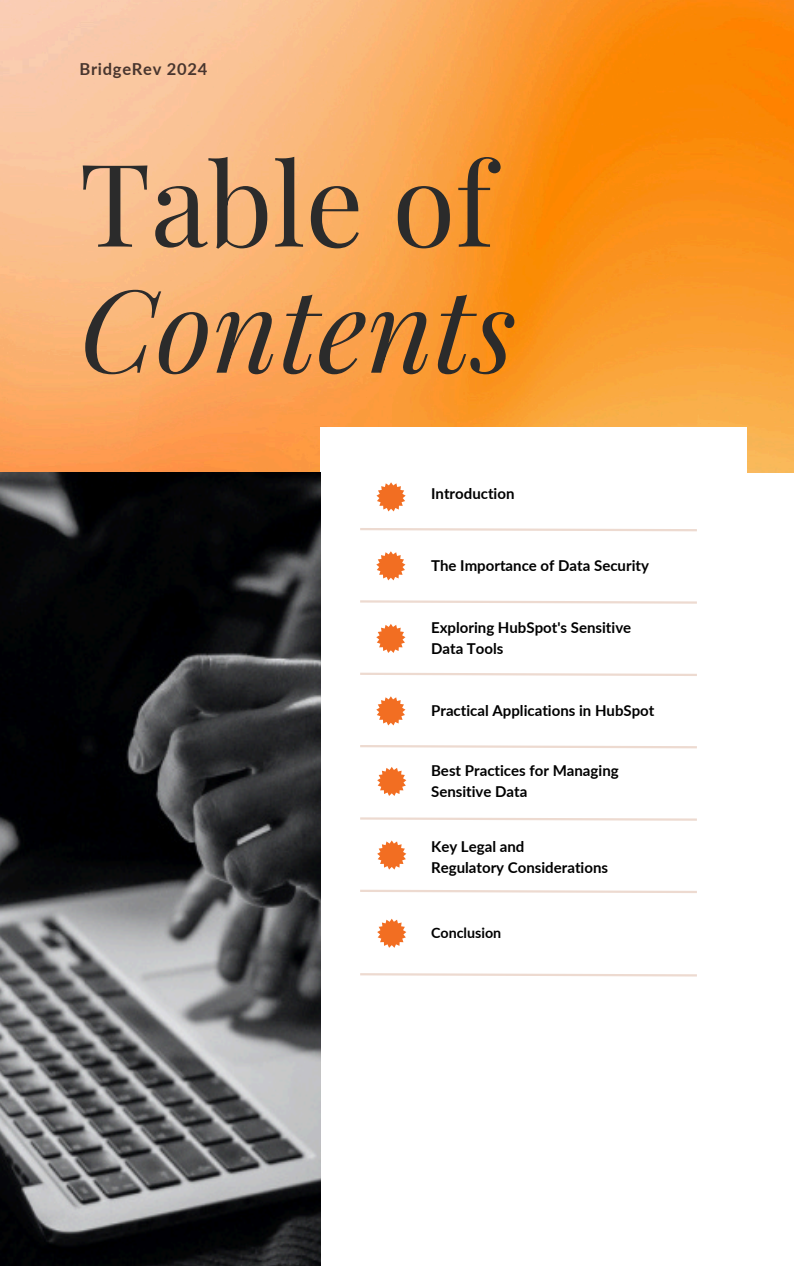
<style>
.page{position:relative;width:794px;height:1266px;background:#fff}
.page>*{position:absolute;margin:0;border:0;box-sizing:border-box;transform-origin:0 0}
.t1{font:italic 114.82px/125.9px "Playfair Display";color:#2b2b2b}
.t2{font:700 16.5px "Lato";letter-spacing:.045em;color:#49362e}
.t3{font:700 15px/20.9px "Lato";color:#000}
.t4{font:700 14.25px "Lato";color:#000}
.s1{font-style:normal}
</style>
<div class="page">
<img style="left:0;top:0;width:793px;height:472px">
<div style="left:320px;top:428px;width:426px;height:837px;background:#fff"></div>
<svg style="left:360px;top:528px;width:337px;height:4px"></svg>
<svg style="left:360px;top:600px;width:337px;height:4px"></svg>
<svg style="left:360px;top:672px;width:337px;height:4px"></svg>
<svg style="left:360px;top:745px;width:337px;height:4px"></svg>
<svg style="left:360px;top:817px;width:337px;height:4px"></svg>
<svg style="left:360px;top:889px;width:337px;height:4px"></svg>
<svg style="left:360px;top:973px;width:337px;height:4px"></svg>
<img style="left:0;top:472px;width:320px;height:793px">
<svg style="left:376px;top:482px;width:29px;height:29px"></svg>
<svg style="left:376px;top:551px;width:29px;height:29px"></svg>
<svg style="left:376px;top:624px;width:29px;height:29px"></svg>
<svg style="left:376px;top:696px;width:29px;height:29px"></svg>
<svg style="left:377px;top:767px;width:29px;height:29px"></svg>
<svg style="left:377px;top:840px;width:29px;height:29px"></svg>
<svg style="left:377px;top:918px;width:29px;height:30px"></svg>
<p class="t2" style="left:79px;top:59px;width:129px">BridgeRev 2024</p>
<p class="t1" style="left:79px;top:136px;width:438px"><span class="s1">Table of<br></span>Contents</p>
<h2 class="t3" style="left:431px;top:482px;width:85px">Introduction</h2>
<h2 class="t3" style="left:431px;top:555px;width:219px">The Importance of Data Security</h2>
<h1 class="t3" style="left:431px;top:617px;width:201px">Exploring HubSpot's Sensitive<br>Data Tools</h1>
<h2 class="t3" style="left:431px;top:699px;width:225px">Practical Applications in HubSpot</h2>
<h2 class="t3" style="left:431px;top:760px;width:189px">Best Practices for Managing<br>Sensitive Data</h2>
<h2 class="t3" style="left:431px;top:835px;width:178px">Key Legal and<br>Regulatory Considerations</h2>
<h2 class="t4" style="left:431px;top:924px;width:72px">Conclusion</h2>
</div>
